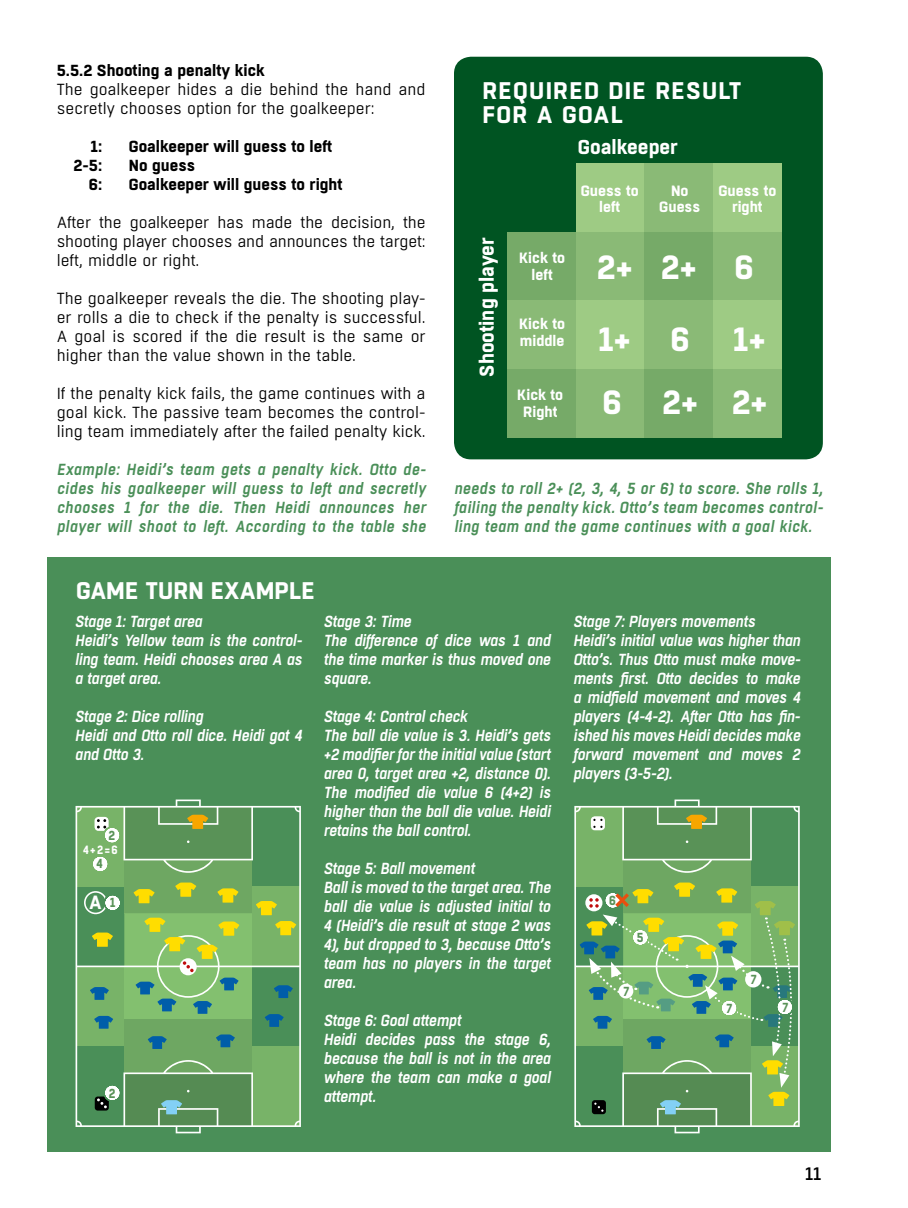
<style>
.page{position:relative;width:908px;height:1208px;background:#fff}
.page>*{position:absolute;margin:0;border:0;box-sizing:border-box;transform-origin:0 0}
.t1{font:700 33.6px/71.6px "Boxed";color:#fff}
.t2{font:700 24px/24px "Boxed";letter-spacing:.05em;color:#fff}
.t3{font:700 24px "Boxed";color:#fff}
.t4{font:700 20px "Boxed";color:#fff}
.t5{font:700 19px "Boxed";color:#fff}
.t6{font:500 18px "Boxed";color:#000}
.t7{font:italic 600 16px/19px "Boxed";letter-spacing:-.01em;color:#fff}
.t8{font:16px/19px "Boxed";color:#000;text-align:justify}
.t9{font:italic 600 16px/19px "Boxed";letter-spacing:.03em;color:#4a8f58;text-align:justify}
.t10{font:700 16px "Boxed";color:#000}
.t11{font:700 14.8px/16.8px "Boxed";color:#fff;text-align:center}
.t12{font:700 13px "Boxed";color:#599257;scale:.9 1}
.t13{font:700 12px "Boxed";color:#fff;scale:.9 1}
.s1{font-size:13px;color:#599257}
</style>
<div class="page">
<div style="left:47px;top:557px;width:783px;height:594px;background:#4a8f58"></div>
<div style="left:454px;top:57px;width:368px;height:402px;background:#005422;border-radius:17px"></div>
<div style="left:575px;top:163px;width:69px;height:69px;background:#9ecb84"></div>
<div style="left:644px;top:163px;width:68px;height:69px;background:#8aba76"></div>
<div style="left:712px;top:163px;width:69px;height:69px;background:#9ecb84"></div>
<div style="left:507px;top:232px;width:68px;height:68px;background:#76aa68"></div>
<div style="left:575px;top:232px;width:69px;height:68px;background:#8aba76"></div>
<div style="left:644px;top:232px;width:68px;height:68px;background:#76aa68"></div>
<div style="left:712px;top:232px;width:69px;height:68px;background:#8aba76"></div>
<div style="left:507px;top:300px;width:68px;height:69px;background:#8aba76"></div>
<div style="left:575px;top:300px;width:69px;height:69px;background:#9ecb84"></div>
<div style="left:644px;top:300px;width:68px;height:69px;background:#8aba76"></div>
<div style="left:712px;top:300px;width:69px;height:69px;background:#9ecb84"></div>
<div style="left:507px;top:369px;width:68px;height:68px;background:#76aa68"></div>
<div style="left:575px;top:369px;width:69px;height:68px;background:#8aba76"></div>
<div style="left:644px;top:369px;width:68px;height:68px;background:#76aa68"></div>
<div style="left:712px;top:369px;width:69px;height:68px;background:#8aba76"></div>
<svg style="left:574px;top:799px;width:225px;height:334px"></svg>
<svg style="left:685px;top:814px;width:21px;height:15px"></svg>
<svg style="left:590px;top:816px;width:14px;height:14px"></svg>
<svg style="left:593px;top:818px;width:9px;height:10px"></svg>
<svg style="left:75px;top:799px;width:226px;height:334px"></svg>
<svg style="left:90px;top:987px;width:19px;height:12px"></svg>
<svg style="left:94px;top:1016px;width:19px;height:12px"></svg>
<svg style="left:148px;top:1036px;width:19px;height:13px"></svg>
<svg style="left:216px;top:1034px;width:19px;height:13px"></svg>
<svg style="left:264px;top:1014px;width:19px;height:13px"></svg>
<svg style="left:274px;top:985px;width:19px;height:13px"></svg>
<svg style="left:256px;top:901px;width:21px;height:14px"></svg>
<svg style="left:133px;top:889px;width:21px;height:14px"></svg>
<svg style="left:92px;top:932px;width:21px;height:14px"></svg>
<svg style="left:187px;top:814px;width:21px;height:15px"></svg>
<svg style="left:275px;top:921px;width:21px;height:14px"></svg>
<svg style="left:175px;top:882px;width:21px;height:14px"></svg>
<svg style="left:135px;top:917px;width:104px;height:96px;background:#8cbf72"></svg>
<svg style="left:217px;top:888px;width:21px;height:14px"></svg>
<svg style="left:161px;top:1100px;width:21px;height:14px"></svg>
<div style="left:84px;top:891px;width:23px;height:23px;border:2px solid #fff;border-radius:50%"></div>
<svg style="left:103px;top:893px;width:19px;height:19px"></svg>
<div style="left:95px;top:1096px;width:14px;height:14px;background:#000;border-radius:3px"></div>
<div style="left:94px;top:817px;width:15px;height:14px;background:#fff;border-radius:4px"></div>
<svg style="left:97px;top:1083px;width:24px;height:25px"></svg>
<svg style="left:91px;top:854px;width:18px;height:19px"></svg>
<svg style="left:97px;top:819px;width:24px;height:25px"></svg>
<svg style="left:579px;top:882px;width:218px;height:232px"></svg>
<div style="left:744px;top:971px;width:17px;height:16px;background:#fff;border-radius:50%"></div>
<p class="t10" style="left:57px;top:59px;width:209px">5.5.2 Shooting a penalty kick</p>
<p class="t8" style="left:57px;top:80px;width:370px">The goalkeeper hides a die behind the hand and secretly chooses option for the goalkeeper:</p>
<p class="t10" style="left:91px;top:135px;width:13px">1:</p>
<p class="t10" style="left:129px;top:135px;width:205px">Goalkeeper will guess to left</p>
<p class="t10" style="left:73px;top:154px;width:30px">2-5:</p>
<p class="t10" style="left:129px;top:154px;width:68px">No guess</p>
<p class="t10" style="left:89px;top:173px;width:15px">6:</p>
<p class="t10" style="left:129px;top:173px;width:215px">Goalkeeper will guess to right</p>
<p class="t8" style="left:57px;top:213px;width:370px">After the goalkeeper has made the decision, the shooting player chooses and announces the target: left, middle or right.</p>
<p class="t8" style="left:57px;top:289px;width:370px">The goalkeeper reveals the die. The shooting play&shy;er rolls a die to check if the penalty is successful.<br>A goal is scored if the die result is the same or higher than the value shown in the table.</p>
<p class="t8" style="left:57px;top:384px;width:370px">If the penalty kick fails, the game continues with a goal kick. The passive team becomes the control&shy;ling team immediately after the failed penalty kick.</p>
<p class="t9" style="left:57px;top:460px;width:370px">Example: Heidi’s team gets a penalty kick. Otto de&shy;cides his goalkeeper will guess to left and secretly chooses 1 for the die. Then Heidi announces her player will shoot to left. According to the table she</p>
<h2 class="t3" style="left:76px;top:574px;width:240px">GAME TURN EXAMPLE</h2>
<h2 class="t2" style="left:482px;top:79px;width:260px">REQUIRED DIE RESULT<br>FOR A GOAL</h2>
<p class="t4" style="left:577px;top:133px;width:102px">Goalkeeper</p>
<p class="t4" style="left:473px;top:376px;width:141px;rotate:-90deg">Shooting player</p>
<p class="t11" style="left:519px;top:250px;width:47px">Kick to left</p>
<p class="t11" style="left:519px;top:316px;width:47px;text-align:left">Kick to middle</p>
<p class="t11" style="left:517px;top:387px;width:47px">Kick to<br>Right</p>
<p class="t11" style="left:580px;top:183px;width:59px">Guess to left</p>
<p class="t11" style="left:659px;top:183px;width:42px">No<br>Guess</p>
<p class="t11" style="left:718px;top:183px;width:59px">Guess to right</p>
<h1 class="t1" style="left:596px;top:233px;width:158px">2+ 2+ 6<br>1+ 6</h1>
<h1 class="t1" style="left:602px;top:309px;width:166px;line-height:63px;text-align:right">1+<br>6 2+ 2+</h1>
<p class="t9" style="left:454px;top:479px;width:370px">needs to roll 2+ (2, 3, 4, 5 or 6) to score. She rolls 1, failing the penalty kick. Otto’s team becomes control&shy;ling team and the game continues with a goal kick.</p>
<p class="t7" style="left:75px;top:612px;width:228px">Stage 1: Target area<br>Heidi’s Yellow team is the control&shy;ling team. Heidi chooses area A as a target area.</p>
<p class="t7" style="left:75px;top:707px;width:228px">Stage 2: Dice rolling<br>Heidi and Otto roll dice. Heidi got 4 and Otto 3.</p>
<p class="t12" style="left:108px;top:826px;width:9px">2</p>
<p class="t13" style="left:83px;top:841px;width:40px">4 + 2 = 6</p>
<p class="t12" style="left:97px;top:855px;width:8px">4</p>
<p class="t5" style="left:89px;top:889px;width:28px">A <span class="s1">1</span></p>
<p class="t12" style="left:109px;top:1084px;width:9px">2</p>
<p class="t7" style="left:323px;top:612px;width:228px">Stage 3: Time<br>The difference of dice was 1 and the time marker is thus moved one square.</p>
<p class="t7" style="left:323px;top:707px;width:228px">Stage 4: Control check<br>The ball die value is 3. Heidi’s gets +2 modifier for the initial value (start area 0, target area +2, distance 0).<br>The modified die value 6 (4+2) is higher than the ball die value. Heidi retains the ball control.</p>
<p class="t7" style="left:323px;top:859px;width:228px">Stage 5: Ball movement<br>Ball is moved to the target area. The ball die value is adjusted initial to<br>4 (Heidi’s die result at stage 2 was<br>4), but dropped to 3, because Otto’s team has no players in the target area.</p>
<p class="t7" style="left:323px;top:1011px;width:228px">Stage 6: Goal attempt<br>Heidi decides pass the stage 6, because the ball is not in the area where the team can make a goal attempt.</p>
<p class="t7" style="left:573px;top:612px;width:228px">Stage 7: Players movements<br>Heidi’s initial value was higher than<br>Otto’s. Thus Otto must make move&shy;ments first. Otto decides to make a midfield movement and moves 4 players (4-4-2). After Otto has fin&shy;ished his moves Heidi decides make forward movement and moves 2 players (3-5-2).</p>
<p class="t12" style="left:609px;top:891px;width:9px">6</p>
<p class="t12" style="left:636px;top:928px;width:9px">5</p>
<p class="t12" style="left:623px;top:982px;width:8px">7</p>
<p class="t12" style="left:750px;top:970px;width:8px">7</p>
<p class="t12" style="left:726px;top:999px;width:8px">7</p>
<p class="t12" style="left:782px;top:998px;width:8px">7</p>
<p class="t6" style="left:805px;top:1162px;width:17px">11</p>
</div>
